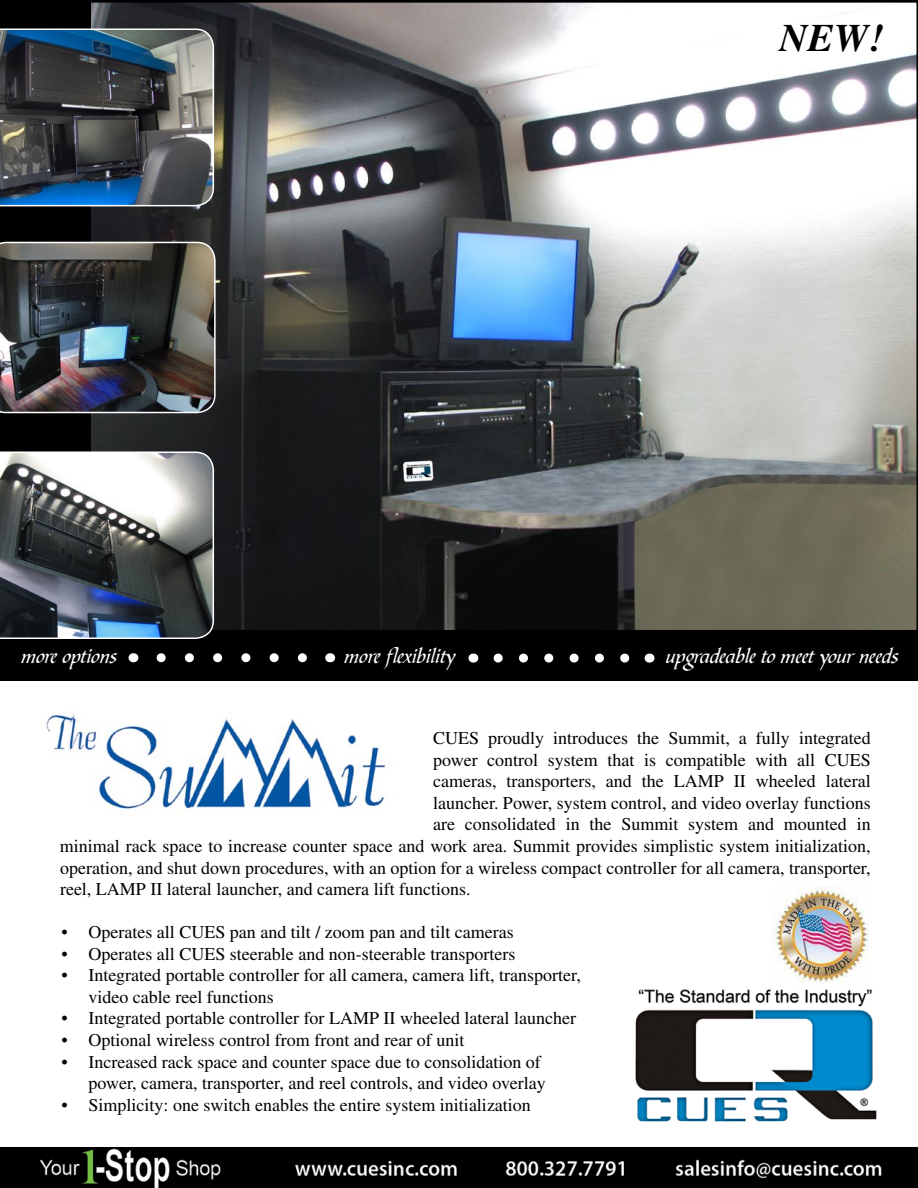
<style>
.page{position:relative;width:918px;height:1188px;background:#fff}
.page>*{position:absolute;margin:0;border:0;box-sizing:border-box;transform-origin:0 0}
.t1{font:italic 700 39px "Times";color:#000}
.t2{font:21px "Bible Scr T";color:#fff}
.t3{font:18px/21.6px "Times";color:#000}
</style>
<div class="page">
<svg style="left:91px;top:0;width:827px;height:630px"></svg>
<div style="left:0;top:0;width:91px;height:675px;background:#010101"></div>
<div style="left:0;top:630px;width:918px;height:51px;background:#000"></div>
<svg style="left:161px;top:653px;width:146px;height:9px"></svg>
<svg style="left:498px;top:654px;width:132px;height:9px"></svg>
<img style="left:635px;top:989px;width:242px;height:133px">
<img style="left:46px;top:712px;width:340px;height:104px">
<div style="left:0;top:1148px;width:918px;height:40px;background:#000"></div>
<img style="left:39px;top:1148px;width:843px;height:40px">
<img style="left:0;top:242px;width:216px;height:171px">
<img style="left:0;top:28px;width:214px;height:178px">
<img style="left:0;top:452px;width:214px;height:187px">
<img style="left:773px;top:886px;width:96px;height:97px">
<h1 class="t1" style="left:780px;top:16px;width:106px">NEW!</h1>
<p class="t2" style="left:21px;top:645px;width:97px">more options</p>
<p class="t2" style="left:344px;top:645px;width:112px">more flexibility</p>
<p class="t2" style="left:666px;top:644px;width:235px">upgradeable to meet your needs</p>
<p class="t3" style="left:433px;top:727px;width:439px">CUES proudly introduces the Summit, a fully integrated</p>
<p class="t3" style="left:433px;top:749px;width:439px">power control system that is compatible with all CUES</p>
<p class="t3" style="left:433px;top:770px;width:439px">cameras, transporters, and the LAMP II wheeled lateral</p>
<p class="t3" style="left:433px;top:792px;width:439px">launcher. Power, system control, and video overlay functions</p>
<p class="t3" style="left:433px;top:813px;width:439px">are consolidated in the Summit system and mounted in</p>
<p class="t3" style="left:60px;top:835px;width:812px">minimal rack space to increase counter space and work area. Summit provides simplistic system initialization,</p>
<p class="t3" style="left:60px;top:857px;width:812px">operation, and shut down procedures, with an option for a wireless compact controller for all camera, transporter,</p>
<p class="t3" style="left:60px;top:878px;width:412px">reel, LAMP II lateral launcher, and camera lift functions.</p>
<p class="t3" style="left:62px;top:921px;width:454px">• Operates all CUES pan and tilt / zoom pan and tilt cameras</p>
<p class="t3" style="left:62px;top:943px;width:455px">• Operates all CUES steerable and non-steerable transporters</p>
<p class="t3" style="left:88px;top:964px;width:494px;text-indent:-27px">• Integrated portable controller for all camera, camera lift, transporter, video cable reel functions</p>
<p class="t3" style="left:62px;top:1008px;width:516px">• Integrated portable controller for LAMP II wheeled lateral launcher</p>
<p class="t3" style="left:62px;top:1029px;width:404px">• Optional wireless control from front and rear of unit</p>
<p class="t3" style="left:62px;top:1051px;width:486px;text-align:right">• Increased rack space and counter space due to consolidation of power, camera, transporter, and reel controls, and video overlay</p>
<p class="t3" style="left:62px;top:1094px;width:471px">• Simplicity: one switch enables the entire system initialization</p>
</div>
